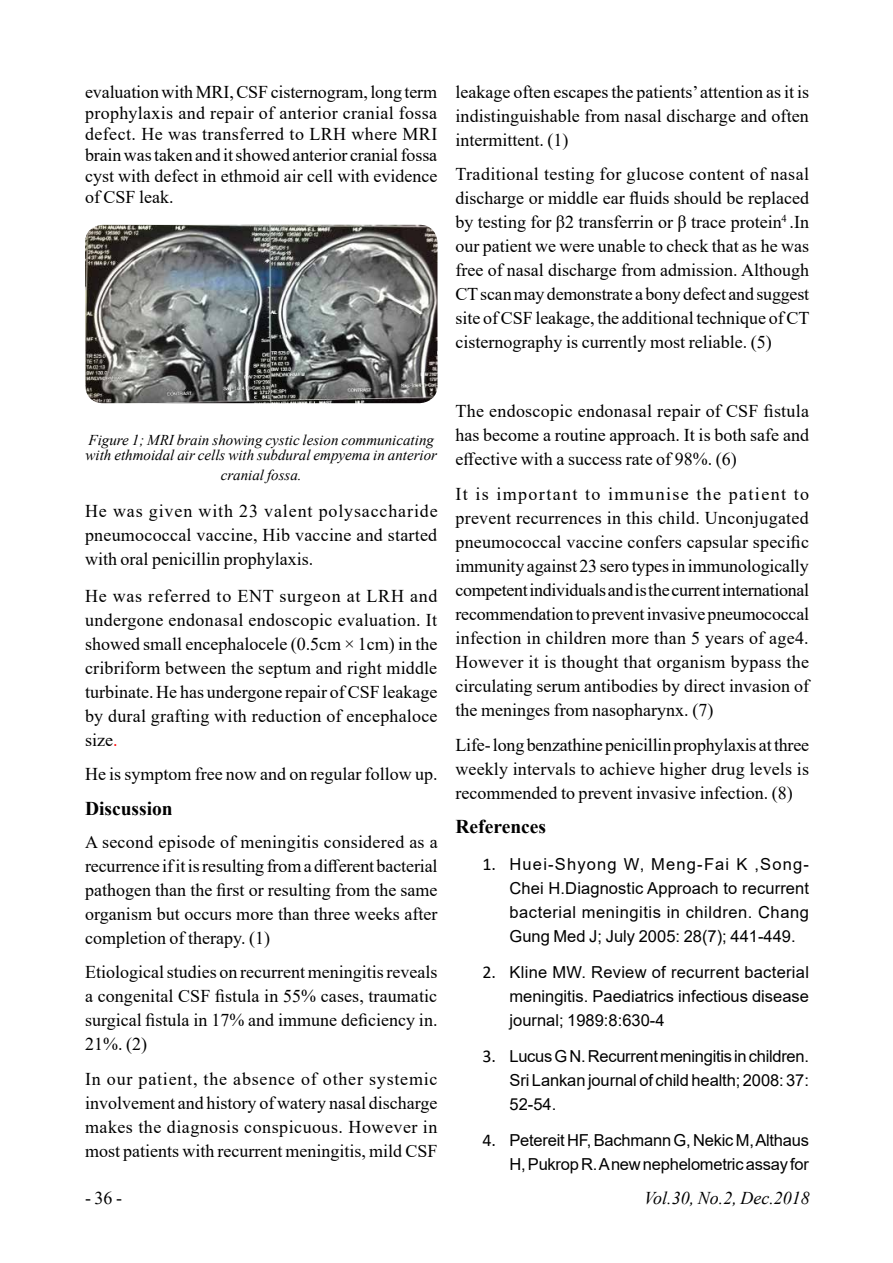
<style>
.page{position:relative;width:893px;height:1263px;background:#fff}
.page>*{position:absolute;margin:0;border:0;box-sizing:border-box;transform-origin:0 0}
.t1{font:700 19.5px "Times New Roman";color:#000}
.t2{font:18px/24px "Times New Roman";color:#000;text-align:justify}
.t3{font:italic 18px "Times New Roman";color:#000}
.t4{font:16.5px/24px "Arial";letter-spacing:-.005em;color:#000;text-align:justify}
.t5{font:italic 15px/15px "Times New Roman";color:#000}
.s1{color:#f00}
.s2{font-family:"Calibri";font-size:18px}
</style>
<div class="page">
<img style="left:85px;top:225px;width:352px;height:178px">
<p class="t2" style="left:85px;top:80px;width:354px;line-height:21px">evaluation with MRI, CSF cisternogram, long term prophylaxis and repair of anterior cranial fossa defect. He was transferred to LRH where MRI brain was taken and it showed anterior cranial fossa cyst with defect in ethmoid air cell with evidence of CSF leak.</p>
<p class="t2" style="left:455px;top:79px;width:355px">leakage often escapes the patients’ attention as it is indistinguishable from nasal discharge and often intermittent. (1)</p>
<p class="t2" style="left:455px;top:162px;width:355px">Traditional testing for glucose content of nasal discharge or middle ear fluids should be replaced by testing for β2 transferrin or β trace protein<sup>4</sup> .In our patient we were unable to check that as he was free of nasal discharge from admission. Although CT scan may demonstrate a bony defect and suggest site of CSF leakage, the additional technique of CT cisternography is currently most reliable. (5)</p>
<p class="t5" style="left:86px;top:433px;width:353px">Figure 1; MRI brain showing cystic lesion communicating with ethmoidal air cells with subdural empyema in anterior</p>
<p class="t5" style="left:221px;top:467px;width:82px">cranial fossa.</p>
<p class="t2" style="left:85px;top:498px;width:354px">He was given with 23 valent polysaccharide pneumococcal vaccine, Hib vaccine and started with oral penicillin prophylaxis.</p>
<p class="t2" style="left:85px;top:583px;width:354px">He was referred to ENT surgeon at LRH and undergone endonasal endoscopic evaluation. It showed small encephalocele (0.5cm × 1cm) in the cribriform between the septum and right middle turbinate. He has undergone repair of CSF leakage by dural grafting with reduction of encephaloce size<span class="s1">.</span></p>
<p class="t2" style="left:85px;top:762px;width:354px">He is symptom free now and on regular follow up.</p>
<p class="t1" style="left:85px;top:794px;width:89px">Discussion</p>
<p class="t2" style="left:85px;top:829px;width:354px">A second episode of meningitis considered as a recurrence if it is resulting from a different bacterial pathogen than the first or resulting from the same organism but occurs more than three weeks after completion of therapy. (1)</p>
<p class="t2" style="left:85px;top:959px;width:354px">Etiological studies on recurrent meningitis reveals a congenital CSF fistula in 55% cases, traumatic surgical fistula in 17% and immune deficiency in.<br>21%. (2)</p>
<p class="t2" style="left:85px;top:1066px;width:354px">In our patient, the absence of other systemic involvement and history of watery nasal discharge makes the diagnosis conspicuous. However in most patients with recurrent meningitis, mild CSF</p>
<p class="t2" style="left:455px;top:399px;width:355px">The endoscopic endonasal repair of CSF fistula has become a routine approach. It is both safe and effective with a success rate of 98%. (6)</p>
<p class="t2" style="left:455px;top:481px;width:355px">It is important to immunise the patient to prevent recurrences in this child. Unconjugated pneumococcal vaccine confers capsular specific immunity against 23 sero types in immunologically competent individuals and is the current international recommendation to prevent invasive pneumococcal infection in children more than 5 years of age4.<br>However it is thought that organism bypass the circulating serum antibodies by direct invasion of the meninges from nasopharynx. (7)</p>
<p class="t2" style="left:455px;top:732px;width:355px">Life- long benzathine penicillin prophylaxis at three weekly intervals to achieve higher drug levels is recommended to prevent invasive infection. (8)</p>
<p class="t1" style="left:455px;top:813px;width:92px">References</p>
<p class="t4" style="left:509px;top:852px;width:301px;text-indent:-27px"><span class="s2">1.</span> Huei-Shyong W, Meng-Fai K ,Song-Chei H.Diagnostic Approach to recurrent bacterial meningitis in children. Chang Gung Med J; July 2005: 28(7); 441-449.</p>
<p class="t4" style="left:509px;top:960px;width:301px;text-indent:-27px"><span class="s2">2.</span> Kline MW. Review of recurrent bacterial meningitis. Paediatrics infectious disease journal; 1989:8:630-4</p>
<p class="t4" style="left:509px;top:1044px;width:301px;text-indent:-27px"><span class="s2">3.</span> Lucus G N. Recurrent meningitis in children.<br>Sri Lankan journal of child health; 2008: 37:<br>52-54.</p>
<p class="t4" style="left:482px;top:1128px;width:328px;text-align:right"><span class="s2">4.</span> Petereit HF, Bachmann G, Nekic M, Althaus<br>H, Pukrop R. A new nephelometric assay for</p>
<p class="t2" style="left:85px;top:1185px;width:39px">- 36 -</p>
<p class="t3" style="left:644px;top:1185px;width:167px">Vol.30, No.2, Dec.2018</p>
</div>
